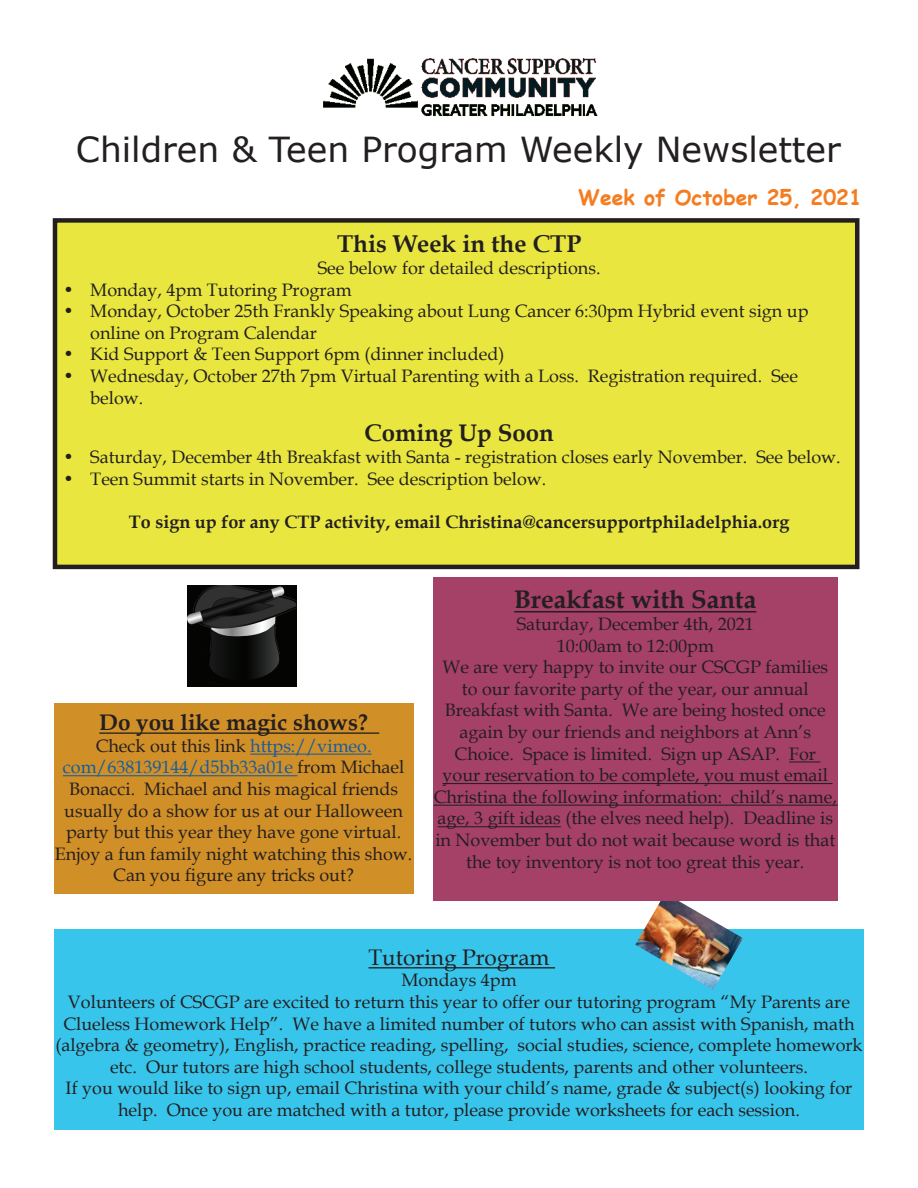
<style>
.page{position:relative;width:918px;height:1188px;background:#fff}
.page>*{position:absolute;margin:0;border:0;box-sizing:border-box;transform-origin:0 0}
.t1{font:34.5px "MS Reference Sans Serif";color:#231f20}
.t2{font:700 25.5px "Book Antiqua";color:#231f20}
.t3{font:700 24.3px "Book Antiqua";color:#231f20}
.t4{font:700 24px "Book Antiqua";color:#231f20}
.t5{font:700 22.5px "Book Antiqua";color:#231f20}
.t6{font:22.5px "Book Antiqua";color:#231f20}
.t7{font:700 21px "Comic Sans MS";color:#f47d21}
.t8{font:18px/21.6px "Book Antiqua";color:#231f20;text-align:center}
.t9{font:700 18px "Book Antiqua";color:#231f20}
.s1{color:#175d9e}
</style>
<div class="page">
<div style="left:55px;top:220px;width:802px;height:347px;background:#e9e73f"></div>
<div style="left:53px;top:218px;width:807px;height:351px;border:4px solid #231f20"></div>
<div style="left:54px;top:929px;width:810px;height:201px;background:#38c5ec"></div>
<hr style="left:369px;top:967px;width:186px;height:1px;background:#231f20">
<img style="left:323px;top:58px;width:274px;height:58px">
<img style="left:635px;top:901px;width:108px;height:89px">
<div style="left:433px;top:577px;width:405px;height:324px;background:#a54067"></div>
<hr style="left:514px;top:611px;width:242px;height:1px;background:#231f20">
<hr style="left:789px;top:761px;width:31px;height:1px;background:#231f20">
<hr style="left:443px;top:783px;width:390px;height:1px;background:#231f20">
<hr style="left:434px;top:805px;width:404px;height:1px;background:#231f20">
<hr style="left:438px;top:826px;width:123px;height:1px;background:#231f20">
<div style="left:54px;top:703px;width:359px;height:190px;background:#d18f28"></div>
<hr style="left:99px;top:732px;width:280px;height:2px;background:#231f20">
<hr style="left:250px;top:754px;width:122px;height:1px;background:#175d9e">
<hr style="left:63px;top:775px;width:234px;height:1px;background:#175d9e">
<img style="left:188px;top:586px;width:109px;height:100px">
<h1 class="t1" style="left:76px;top:127px;width:766px">Children &amp; Teen Program Weekly Newsletter</h1>
<p class="t7" style="left:578px;top:182px;width:285px">Week of October 25, 2021</p>
<h3 class="t3" style="left:337px;top:228px;width:246px">This Week in the CTP</h3>
<p class="t8" style="left:318px;top:257px;width:284px">See below for detailed descriptions.</p>
<p class="t8" style="left:63px;top:278px;width:290px">• Monday, 4pm Tutoring Program</p>
<p class="t8" style="left:90px;top:300px;width:720px;text-align:left;text-indent:-27px">• Monday, October 25th Frankly Speaking about Lung Cancer 6:30pm Hybrid event sign up online on Program Calendar</p>
<p class="t8" style="left:63px;top:343px;width:443px">• Kid Support &amp; Teen Support 6pm (dinner included)</p>
<p class="t8" style="left:90px;top:365px;width:709px;text-align:left;text-indent:-27px">• Wednesday, October 27th 7pm Virtual Parenting with a Loss. Registration required. See below.</p>
<h3 class="t4" style="left:364px;top:417px;width:191px">Coming Up Soon</h3>
<p class="t8" style="left:63px;top:446px;width:779px">• Saturday, December 4th Breakfast with Santa - registration closes early November. See below.</p>
<p class="t8" style="left:63px;top:467px;width:485px">• Teen Summit starts in November. See description below.</p>
<p class="t9" style="left:129px;top:509px;width:662px">To sign up for any CTP activity, email Christina@cancersupportphiladelphia.org</p>
<p class="t5" style="left:99px;top:707px;width:270px">Do you like magic shows?</p>
<p class="t8" style="left:55px;top:734px;width:359px">Check out this link <span class="s1">https://vimeo. com/638139144/d5bb33a01e</span> from Michael Bonacci. Michael and his magical friends usually do a show for us at our Halloween party but this year they have gone virtual.<br>Enjoy a fun family night watching this show.<br>Can you figure any tricks out?</p>
<h2 class="t2" style="left:514px;top:582px;width:244px">Breakfast with Santa</h2>
<p class="t8" style="left:434px;top:613px;width:405px">Saturday, December 4th, 2021<br>10:00am to 12:00pm<br>We are very happy to invite our CSCGP families to our favorite party of the year, our annual Breakfast with Santa. We are being hosted once again by our friends and neighbors at Ann’s Choice. Space is limited. Sign up ASAP. For your reservation to be complete, you must email Christina the following information: child’s name, age, 3 gift ideas (the elves need help). Deadline is in November but do not wait because word is that the toy inventory is not too great this year.</p>
<p class="t6" style="left:369px;top:942px;width:182px">Tutoring Program</p>
<p class="t8" style="left:55px;top:969px;width:809px">Mondays 4pm<br>Volunteers of CSCGP are excited to return this year to offer our tutoring program “My Parents are Clueless Homework Help”. We have a limited number of tutors who can assist with Spanish, math (algebra &amp; geometry), English, practice reading, spelling, social studies, science, complete homework etc. Our tutors are high school students, college students, parents and other volunteers.<br>If you would like to sign up, email Christina with your child’s name, grade &amp; subject(s) looking for help. Once you are matched with a tutor, please provide worksheets for each session.</p>
</div>
